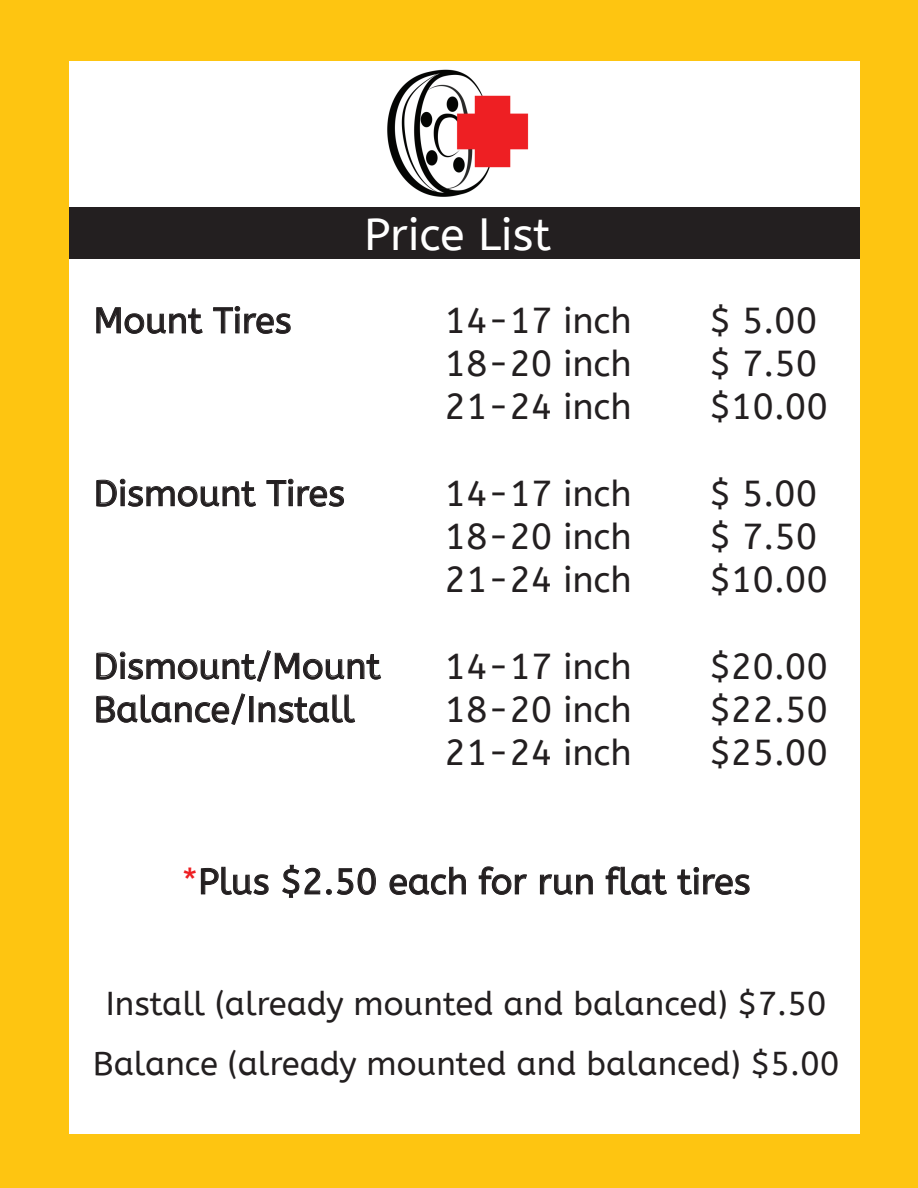
<style>
.page{position:relative;width:918px;height:1188px;background:#fec511}
.page>*{position:absolute;margin:0;border:0;box-sizing:border-box;transform-origin:0 0}
.t1{font:45px "A Bee Zee";color:#fff}
.t2{font:36px/43.2px "A Bee Zee";color:#231f20;text-align:justify}
.t3{font:33px/60px "A Bee Zee";color:#231f20;text-align:center}
.s1{color:#ee1f23}
</style>
<div class="page">
<div style="left:69px;top:62px;width:790px;height:1072px;background:#fff"></div>
<div style="left:69px;top:207px;width:790px;height:51px;background:#231f20"></div>
<img style="left:387px;top:70px;width:141px;height:127px">
<svg style="left:96px;top:307px;width:107px;height:27px"></svg>
<svg style="left:213px;top:306px;width:78px;height:28px"></svg>
<svg style="left:96px;top:478px;width:160px;height:29px"></svg>
<svg style="left:266px;top:478px;width:78px;height:29px"></svg>
<svg style="left:96px;top:650px;width:285px;height:32px"></svg>
<svg style="left:96px;top:693px;width:150px;height:32px"></svg>
<div style="left:249px;top:696px;width:4px;height:26px;border:1px solid #231f20"></div>
<svg style="left:258px;top:694px;width:97px;height:29px"></svg>
<svg style="left:201px;top:867px;width:68px;height:28px"></svg>
<svg style="left:282px;top:865px;width:94px;height:33px"></svg>
<svg style="left:389px;top:867px;width:77px;height:28px"></svg>
<svg style="left:479px;top:866px;width:48px;height:29px"></svg>
<svg style="left:540px;top:874px;width:53px;height:21px"></svg>
<svg style="left:605px;top:866px;width:62px;height:29px"></svg>
<svg style="left:677px;top:867px;width:73px;height:28px"></svg>
<p class="t2" style="left:94px;top:299px;width:200px">Mount Tires</p>
<p class="t2" style="left:94px;top:472px;width:253px">Dismount Tires</p>
<p class="t1" style="left:364px;top:209px;width:189px">Price List</p>
<p class="t2" style="left:445px;top:299px;width:189px">14-17 inch 18-20 inch 21-24 inch</p>
<p class="t2" style="left:445px;top:472px;width:189px">14-17 inch 18-20 inch 21-24 inch</p>
<p class="t2" style="left:94px;top:645px;width:289px">Dismount/Mount<br>Balance/Install</p>
<p class="t2" style="left:445px;top:645px;width:189px">14-17 inch 18-20 inch 21-24 inch</p>
<p class="t2" style="left:709px;top:299px;width:120px;text-align:left">$ 5.00 $ 7.50 $10.00</p>
<p class="t2" style="left:709px;top:472px;width:120px;text-align:left">$ 5.00 $ 7.50 $10.00</p>
<p class="t2" style="left:709px;top:645px;width:120px">$20.00 $22.50 $25.00</p>
<p class="t2" style="left:182px;top:860px;width:570px"><span class="s1">*</span>Plus $2.50 each for run flat tires</p>
<p class="t3" style="left:93px;top:975px;width:748px">Install (already mounted and balanced) $7.50<br>Balance (already mounted and balanced) $5.00</p>
</div>
